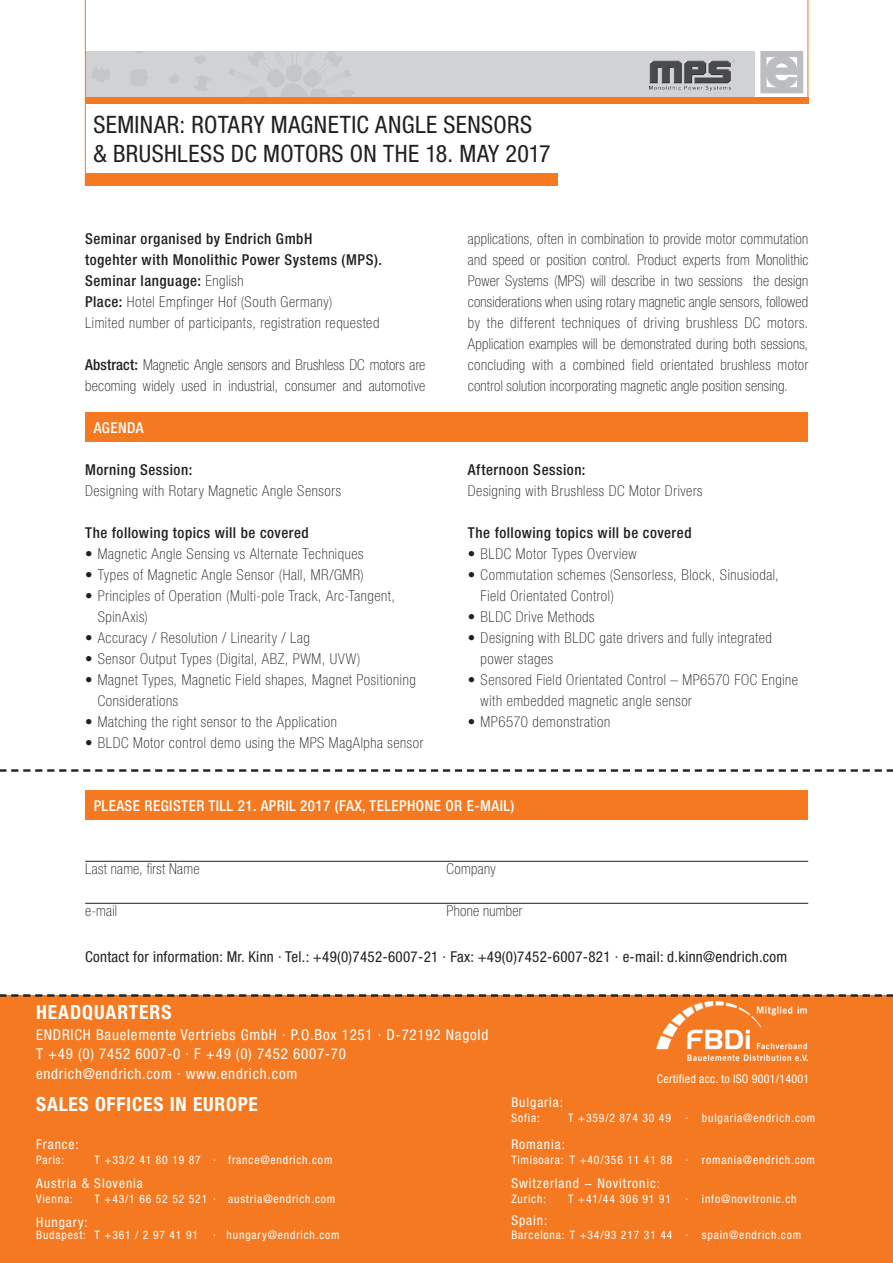
<style>
.page{position:relative;width:893px;height:1263px;background:#fff}
.page>*{position:absolute;margin:0;border:0;box-sizing:border-box;transform-origin:0 0}
.t1{font:condensed 24px/28.8px "Helvetica Neue LT Std";letter-spacing:.015em;color:#231f20}
.t2{font:700 condensed 19.5px "Helvetica Neue LT Std";letter-spacing:.04em;color:#fff}
.t3{font:100 condensed 15px/21px "Helvetica Neue LT Std";letter-spacing:.035em;color:#231f20}
.t4{font:500 condensed 15px/21px "Helvetica Neue LT Std";letter-spacing:.035em;color:#231f20}
.t5{font:condensed 15px/19.5px "Helvetica Neue LT Std";letter-spacing:.05em;color:#fff}
.t6{font:100 condensed 15px/21px "Helvetica Neue LT Std";letter-spacing:.015em;color:#231f20}
.t7{font:condensed 15px "Helvetica Neue LT Std";letter-spacing:.02em;color:#231f20}
.t8{font:500 condensed 15px "Helvetica Neue LT Std";letter-spacing:.03em;color:#fff}
.t9{font:condensed 13.5px "Helvetica Neue LT Std";letter-spacing:.07em;color:#fff}
.t10{font:condensed 12px "Helvetica Neue LT Std";letter-spacing:.02em;color:#fff}
.t11{font:condensed 11.7px "Helvetica Neue LT Std";letter-spacing:.07em;color:#fff}
.s1{font-weight:100}
.s2{font-weight:500}
</style>
<div class="page">
<div style="left:760px;top:51px;width:43px;height:42px;border:6px solid #bcbdc0"></div>
<svg style="left:764px;top:55px;width:34px;height:36px"></svg>
<hr style="left:808px;top:0;width:1px;height:102px;background:#f47921">
<div style="left:86px;top:51px;width:669px;height:51px;background:#d1d2d4"></div>
<svg style="left:169px;top:74px;width:10px;height:10px"></svg>
<svg style="left:92px;top:66px;width:18px;height:16px"></svg>
<svg style="left:194px;top:75px;width:16px;height:16px"></svg>
<svg style="left:131px;top:70px;width:16px;height:16px"></svg>
<svg style="left:228px;top:51px;width:127px;height:47px"></svg>
<svg style="left:195px;top:56px;width:11px;height:8px"></svg>
<svg style="left:135px;top:51px;width:8px;height:3px"></svg>
<hr style="left:85px;top:0;width:1px;height:162px;background:#f47921">
<div style="left:85px;top:98px;width:723px;height:6px;background:#f47921"></div>
<div style="left:0;top:995px;width:893px;height:268px;background:#f47921"></div>
<img style="left:657px;top:1001px;width:151px;height:59px">
<div style="left:85px;top:173px;width:472px;height:13px;background:#f47921"></div>
<div style="left:85px;top:412px;width:723px;height:30px;background:#f47921"></div>
<div style="left:85px;top:790px;width:723px;height:30px;background:#f47921"></div>
<hr style="left:85px;top:861px;width:723px;height:1px;background:#231f20">
<hr style="left:85px;top:903px;width:723px;height:1px;background:#231f20">
<svg style="left:0;top:769px;width:893px;height:3px"></svg>
<svg style="left:0;top:994px;width:893px;height:3px"></svg>
<img style="left:649px;top:61px;width:85px;height:29px">
<h1 class="t1" style="left:94px;top:110px;width:459px">SEMINAR: ROTARY MAGNETIC ANGLE SENSORS &amp; BRUSHLESS DC MOTORS ON THE 18. MAY 2017</h1>
<p class="t4" style="left:85px;top:228px;width:298px">Seminar organised by Endrich GmbH<br>togehter with Monolithic Power Systems (MPS).<br>Seminar language: <span class="s1">English<br></span>Place: <span class="s1">Hotel Empfinger Hof (South Germany)<br>Limited number of participants, registration requested</span></p>
<p class="t6" style="left:85px;top:354px;width:342px"><span class="s2">Abstract:</span> Magnetic Angle sensors and Brushless DC motors are becoming widely used in industrial, consumer and automotive</p>
<p class="t8" style="left:94px;top:418px;width:52px">AGENDA</p>
<p class="t4" style="left:85px;top:459px;width:109px">Morning Session:</p>
<p class="t3" style="left:85px;top:480px;width:257px">Designing with Rotary Magnetic Angle Sensors</p>
<p class="t4" style="left:85px;top:522px;width:225px">The following topics will be covered</p>
<p class="t3" style="left:85px;top:543px;width:280px">• Magnetic Angle Sensing vs Alternate Techniques</p>
<p class="t3" style="left:85px;top:564px;width:280px">• Types of Magnetic Angle Sensor (Hall, MR/GMR)</p>
<p class="t3" style="left:98px;top:585px;width:299px;text-indent:-13px">• Principles of Operation (Multi-pole Track, Arc-Tangent,<br>SpinAxis)</p>
<p class="t3" style="left:85px;top:627px;width:226px">• Accuracy / Resolution / Linearity / Lag</p>
<p class="t3" style="left:85px;top:648px;width:277px">• Sensor Output Types (Digital, ABZ, PWM, UVW)</p>
<p class="t3" style="left:98px;top:669px;width:319px;text-indent:-13px">• Magnet Types, Magnetic Field shapes, Magnet Positioning<br>Considerations</p>
<p class="t3" style="left:85px;top:711px;width:253px">• Matching the right sensor to the Application</p>
<p class="t3" style="left:85px;top:732px;width:340px">• BLDC Motor control demo using the MPS MagAlpha sensor</p>
<p class="t3" style="left:468px;top:228px;width:342px;text-align:justify">applications, often in combination to provide motor commutation and speed or position control. Product experts from Monolithic Power Systems (MPS) will describe in two sessions the design considerations when using rotary magnetic angle sensors, followed by the different techniques of driving brushless DC motors.<br>Application examples will be demonstrated during both sessions, concluding with a combined field orientated brushless motor control solution incorporating magnetic angle position sensing.</p>
<p class="t4" style="left:468px;top:459px;width:119px">Afternoon Session:</p>
<p class="t3" style="left:468px;top:480px;width:236px">Designing with Brushless DC Motor Drivers</p>
<p class="t4" style="left:468px;top:522px;width:225px">The following topics will be covered</p>
<p class="t3" style="left:468px;top:543px;width:170px">• BLDC Motor Types Overview</p>
<p class="t3" style="left:481px;top:564px;width:300px;text-indent:-13px">• Commutation schemes (Sensorless, Block, Sinusiodal,<br>Field Orientated Control)</p>
<p class="t3" style="left:468px;top:606px;width:128px">• BLDC Drive Methods</p>
<p class="t3" style="left:481px;top:627px;width:293px;text-indent:-13px">• Designing with BLDC gate drivers and fully integrated power stages</p>
<p class="t3" style="left:481px;top:669px;width:319px;text-indent:-13px">• Sensored Field Orientated Control – MP6570 FOC Engine with embedded magnetic angle sensor</p>
<p class="t3" style="left:468px;top:711px;width:144px">• MP6570 demonstration</p>
<p class="t8" style="left:94px;top:796px;width:422px">PLEASE REGISTER TILL 21. APRIL 2017 (FAX, TELEPHONE OR E-MAIL)</p>
<p class="t3" style="left:85px;top:858px;width:116px">Last name, first Name</p>
<p class="t3" style="left:447px;top:858px;width:51px">Company</p>
<p class="t3" style="left:85px;top:900px;width:33px">e-mail</p>
<p class="t6" style="left:447px;top:900px;width:77px">Phone number</p>
<p class="t7" style="left:85px;top:948px;width:704px">Contact for information: Mr. Kinn · Tel.: +49(0)7452-6007-21 · Fax: +49(0)7452-6007-821 · e-mail: d.kinn@endrich.com</p>
<h2 class="t2" style="left:36px;top:1000px;width:137px">HEADQUARTERS</h2>
<p class="t5" style="left:36px;top:1024px;width:454px">ENDRICH Bauelemente Vertriebs GmbH · P.O.Box 1251 · D-72192 Nagold<br>T +49 (0) 7452 6007-0 · F +49 (0) 7452 6007-70<br>endrich@endrich.com · www.endrich.com</p>
<h2 class="t2" style="left:36px;top:1092px;width:223px">SALES OFFICES IN EUROPE</h2>
<p class="t9" style="left:36px;top:1136px;width:44px">France:</p>
<p class="t11" style="left:36px;top:1153px;width:30px">Paris:</p>
<p class="t11" style="left:95px;top:1153px;width:239px">T +33/2 41 80 19 87 · france@endrich.com</p>
<p class="t9" style="left:36px;top:1175px;width:108px">Austria &amp; Slovenia</p>
<p class="t11" style="left:36px;top:1192px;width:38px">Vienna:</p>
<p class="t11" style="left:95px;top:1192px;width:242px">T +43/1 66 52 52 521 · austria@endrich.com</p>
<p class="t9" style="left:36px;top:1214px;width:53px">Hungary:</p>
<p class="t11" style="left:36px;top:1228px;width:163px">Budapest: T +361 / 2 97 41 91</p>
<p class="t11" style="left:213px;top:1228px;width:128px">· hungary@endrich.com</p>
<p class="t10" style="left:657px;top:1071px;width:154px">Certified acc. to ISO 9001/14001</p>
<p class="t9" style="left:511px;top:1094px;width:53px">Bulgaria:</p>
<p class="t11" style="left:511px;top:1111px;width:30px">Sofia:</p>
<p class="t11" style="left:568px;top:1111px;width:249px">T +359/2 874 30 49 · bulgaria@endrich.com</p>
<p class="t9" style="left:511px;top:1136px;width:55px">Romania:</p>
<p class="t11" style="left:511px;top:1153px;width:305px">Timisoara: T +40/356 11 41 88 · romania@endrich.com</p>
<p class="t9" style="left:511px;top:1175px;width:150px">Switzerland − Novitronic:</p>
<p class="t11" style="left:511px;top:1192px;width:36px">Zurich:</p>
<p class="t11" style="left:568px;top:1192px;width:230px">T +41/44 306 91 91 · info@novitronic.ch</p>
<p class="t9" style="left:511px;top:1213px;width:37px">Spain:</p>
<p class="t11" style="left:511px;top:1228px;width:291px">Barcelona: T +34/93 217 31 44 · spain@endrich.com</p>
</div>
